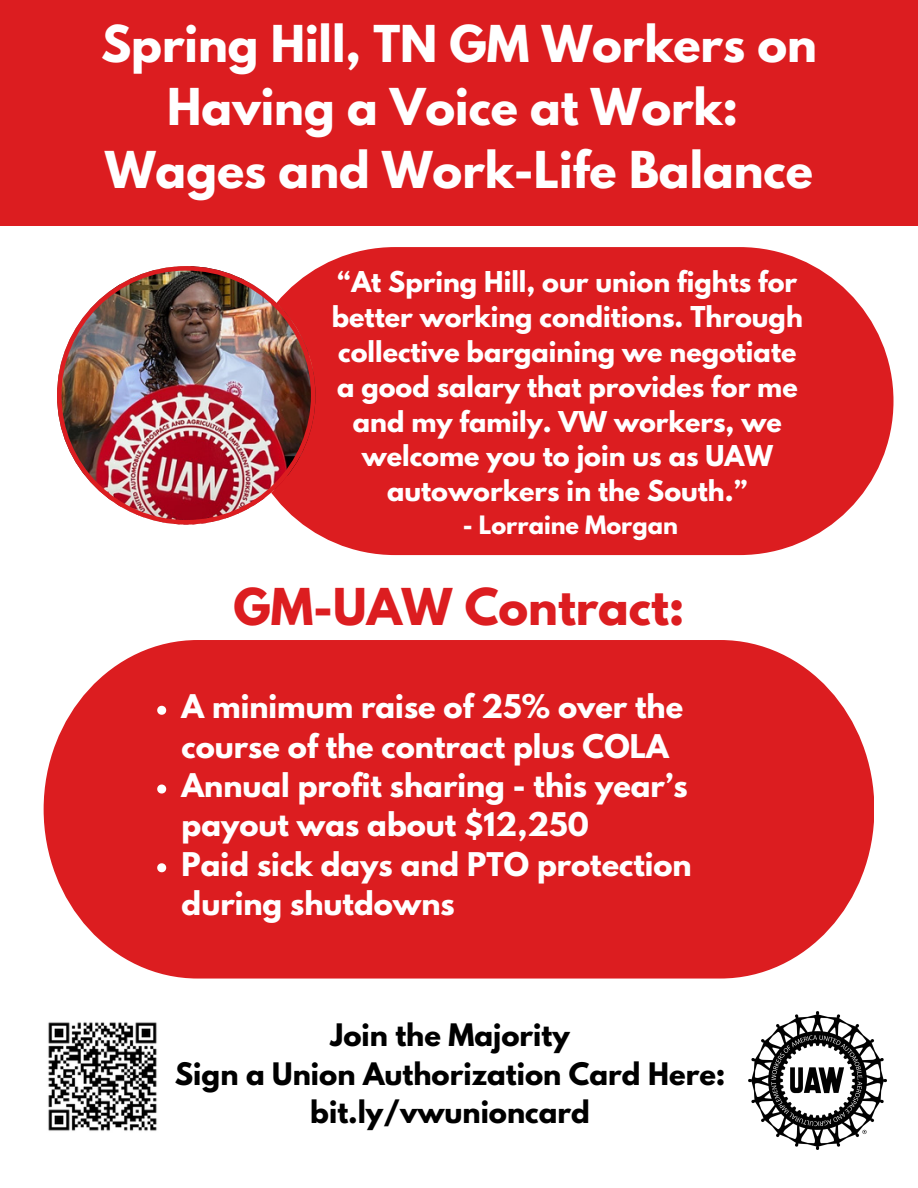
<style>
.page{position:relative;width:918px;height:1188px;background:#fff}
.page>*{position:absolute;margin:0;border:0;box-sizing:border-box;transform-origin:0 0}
.t1{font:700 45px/63px "League Spartan";color:#fff;text-align:center}
.t2{font:700 45px "League Spartan";color:#dc1d20}
.t3{font:700 28.95px/39.3px "League Spartan";color:#fff}
.t4{font:700 27.45px/38.1px "League Spartan";color:#000;text-align:center}
.t5{font:700 25.5px/34.8px "League Spartan";color:#fff;text-align:center}
.t6{font:700 22.5px "League Spartan";color:#fff}
</style>
<div class="page">
<div style="left:241px;top:247px;width:652px;height:308px;background:#dc1d20;border-radius:154px"></div>
<svg style="left:44px;top:640px;width:830px;height:339px;fill:#dc1d20"></svg>
<img style="left:48px;top:1022px;width:109px;height:109px">
<img style="left:57px;top:266px;width:258px;height:259px">
<div style="left:0;top:0;width:918px;height:226px;background:#dc1d20"></div>
<svg style="left:157px;top:706px;width:9px;height:9px"></svg>
<svg style="left:157px;top:785px;width:9px;height:9px"></svg>
<svg style="left:157px;top:863px;width:9px;height:9px"></svg>
<img style="left:748px;top:1011px;width:139px;height:139px">
<p class="t1" style="left:101px;top:18px;width:717px">Spring Hill, TN GM Workers on<br>Having a Voice at Work:<br>Wages and Work-Life Balance</p>
<h1 class="t5" style="left:332px;top:268px;width:472px">“At Spring Hill, our union fights for better working conditions. Through collective bargaining we negotiate a good salary that provides for me and my family. VW workers, we welcome you to join us as UAW autoworkers in the South.”</h1>
<p class="t6" style="left:463px;top:514px;width:217px">- Lorraine Morgan</p>
<p class="t2" style="left:233px;top:585px;width:453px">GM-UAW Contract:</p>
<p class="t3" style="left:182px;top:691px;width:503px">A minimum raise of 25% over the course of the contract plus COLA</p>
<h2 class="t3" style="left:182px;top:769px;width:507px">Annual profit sharing - this year’s payout was about $12,250</h2>
<p class="t3" style="left:182px;top:848px;width:512px">Paid sick days and PTO protection during shutdowns</p>
<p class="t4" style="left:175px;top:1020px;width:552px">Join the Majority<br>Sign a Union Authorization Card Here: bit.ly/vwunioncard</p>
</div>
